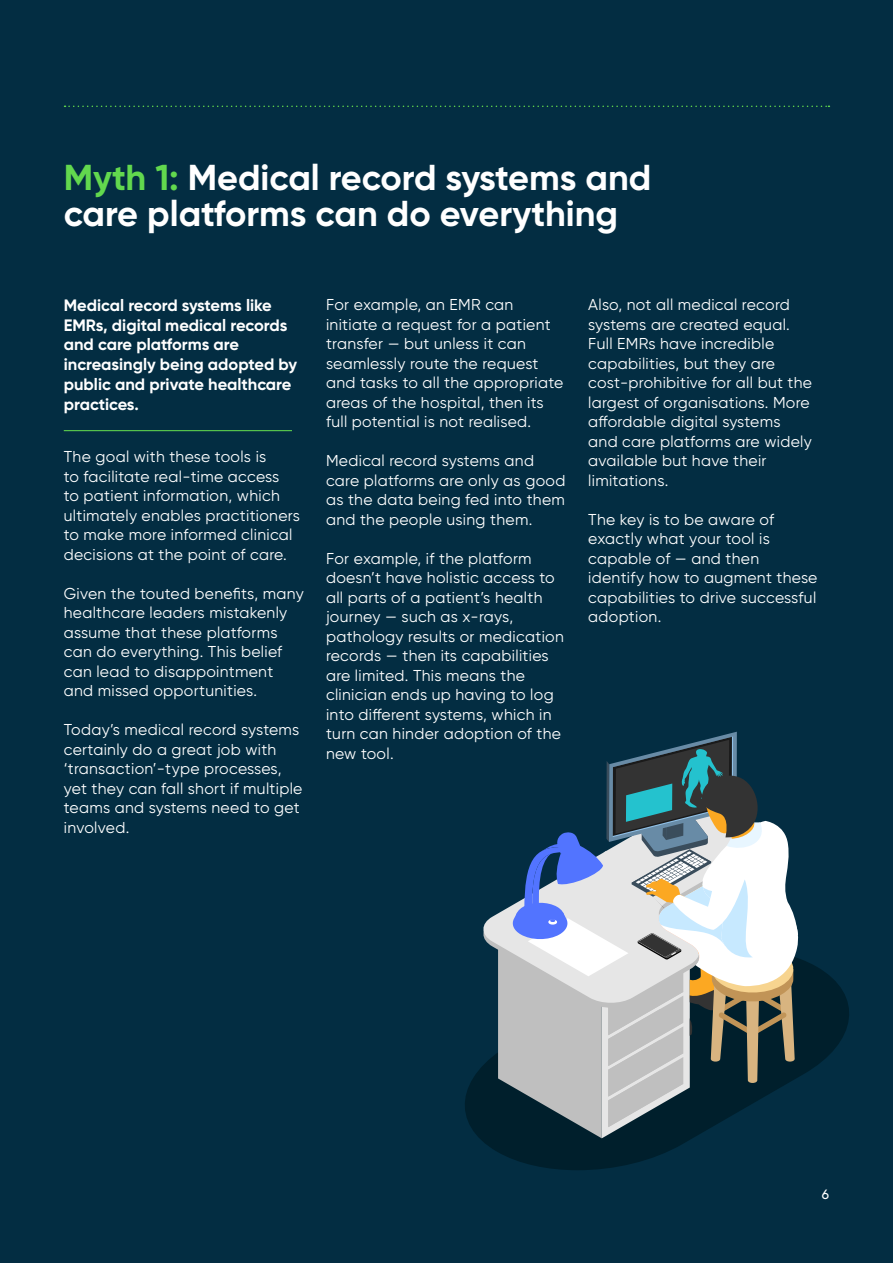
<style>
.page{position:relative;width:893px;height:1263px;background:#032d42}
.page>*{position:absolute;margin:0;border:0;box-sizing:border-box;transform-origin:0 0}
.t1{font:700 36px/36px "Gilroy";color:#fff}
.t2{font:700 16.5px/19.8px "Gilroy";color:#fff}
.t3{font:15.75px/19.5px "Gilroy";letter-spacing:.02em;color:#fff}
.t4{font:500 13.5px "Gilroy";color:#fff}
.s1{color:#62d84e}
</style>
<div class="page">
<svg style="left:465px;top:960px;width:384px;height:210px"></svg>
<hr style="left:64px;top:430px;width:228px;height:1px;background:#62d84e">
<svg style="left:480px;top:732px;width:322px;height:406px"></svg>
<svg style="left:65px;top:106px;width:764px;height:1px"></svg>
<h1 class="t1" style="left:64px;top:160px;width:589px"><span class="s1">Myth 1:</span> Medical record systems and care platforms can do everything</h1>
<p class="t2" style="left:64px;top:295px;width:235px">Medical record systems like<br>EMRs, digital medical records and care platforms are increasingly being adopted by public and private healthcare practices.</p>
<p class="t3" style="left:64px;top:447px;width:238px">The goal with these tools is<br>to facilitate real-time access<br>to patient information, which ultimately enables practitioners to make more informed clinical decisions at the point of care.</p>
<p class="t3" style="left:64px;top:583px;width:241px">Given the touted benefits, many healthcare leaders mistakenly assume that these platforms can do everything. This belief can lead to disappointment and missed opportunities.</p>
<p class="t3" style="left:64px;top:720px;width:240px">Today’s medical record systems certainly do a great job with ‘transaction’-type processes, yet they can fall short if multiple teams and systems need to get involved.</p>
<p class="t3" style="left:326px;top:295px;width:239px">For example, an EMR can initiate a request for a patient transfer — but unless it can seamlessly route the request and tasks to all the appropriate areas of the hospital, then its full potential is not realised.</p>
<p class="t3" style="left:326px;top:451px;width:241px">Medical record systems and care platforms are only as good as the data being fed into them and the people using them.</p>
<p class="t3" style="left:326px;top:548px;width:239px">For example, if the platform doesn’t have holistic access to all parts of a patient’s health journey — such as x-rays, pathology results or medication records — then its capabilities are limited. This means the clinician ends up having to log into different systems, which in turn can hinder adoption of the new tool.</p>
<p class="t3" style="left:588px;top:295px;width:225px">Also, not all medical record systems are created equal.<br>Full EMRs have incredible capabilities, but they are cost-prohibitive for all but the largest of organisations. More affordable digital systems and care platforms are widely available but have their limitations.</p>
<p class="t3" style="left:588px;top:509px;width:231px">The key is to be aware of exactly what your tool is capable of — and then identify how to augment these capabilities to drive successful adoption.</p>
<p class="t4" style="left:822px;top:1186px;width:9px">6</p>
</div>
